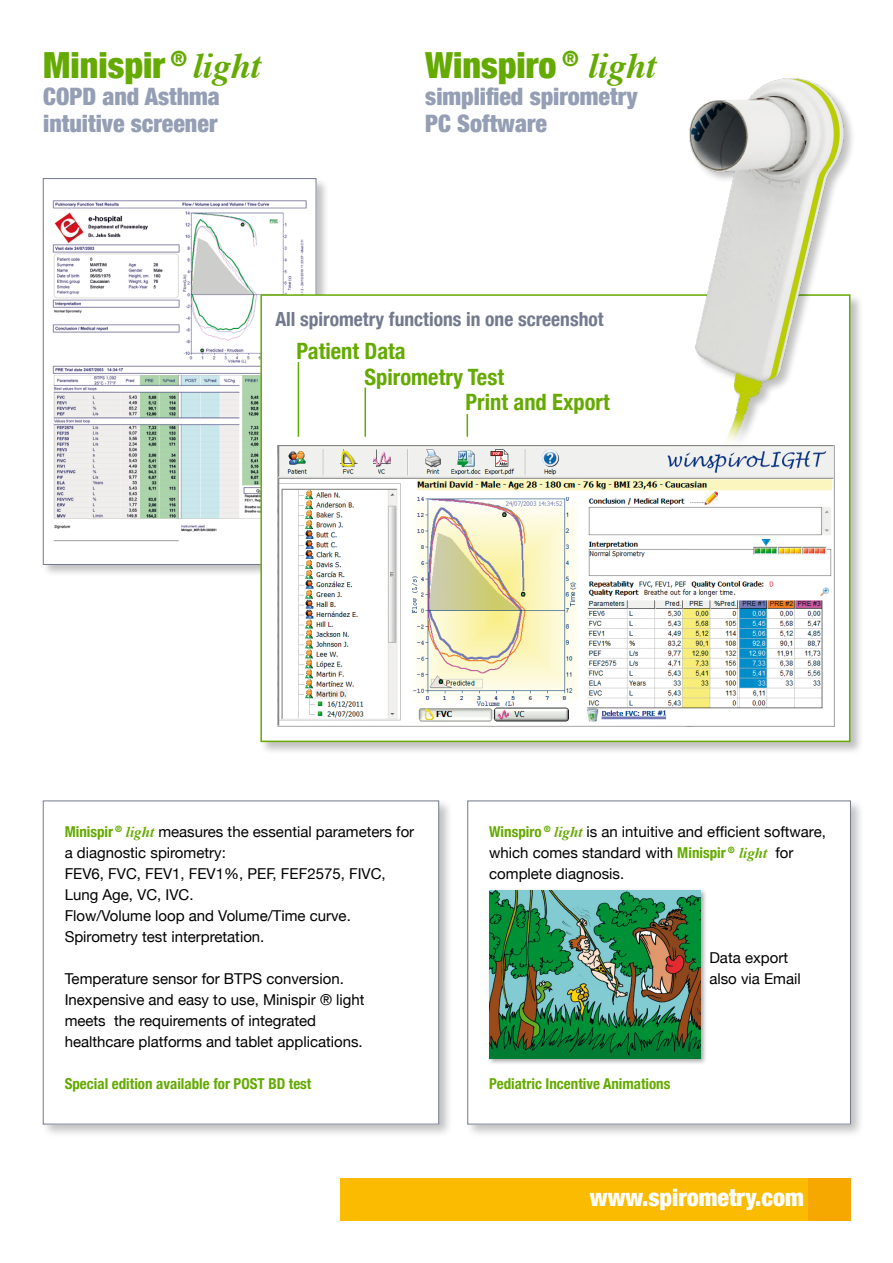
<style>
.page{position:relative;width:893px;height:1263px;background:#fff}
.page>*{position:absolute;margin:0;border:0;box-sizing:border-box;transform-origin:0 0}
.t1{font:900 condensed 36px "Helvetica Neue";color:#64aa00}
.t2{font:900 condensed 24px "Helvetica Neue";color:#949eb4}
.t3{font:900 condensed 24px "Helvetica Neue";color:#fff}
.t4{font:700 condensed 22.5px "Helvetica Neue";color:#64aa00}
.t5{font:700 condensed 19.5px "Helvetica Neue";color:#737a8d}
.t6{font:15px/21px "Helvetica Neue";color:#000}
.t7{font:700 condensed 15px "Helvetica Neue";color:#64aa00}
.s1{font-family:"Times";font-weight:700;font-style:italic;font-stretch:normal}
.s2{font-weight:700;font-stretch:condensed;color:#64aa00}
.s3{font-family:"Times";font-weight:700;font-style:italic;color:#64aa00}
</style>
<div class="page">
<div style="left:41px;top:798px;width:412px;height:341px;background:#000;opacity:.25"></div>
<div style="left:43px;top:801px;width:396px;height:323px;background:#fff"></div>
<div style="left:43px;top:801px;width:396px;height:323px;border:1px solid #737a8d"></div>
<div style="left:465px;top:798px;width:400px;height:341px;background:#000;opacity:.25"></div>
<div style="left:468px;top:801px;width:382px;height:323px;background:#fff"></div>
<div style="left:42px;top:178px;width:287px;height:400px;background:#000;opacity:.25"></div>
<img style="left:45px;top:180px;width:269px;height:383px">
<div style="left:487px;top:888px;width:220px;height:177px;background:#000;opacity:.35"></div>
<img style="left:490px;top:890px;width:211px;height:168px">
<div style="left:260px;top:293px;width:603px;height:462px;background:#000;opacity:.25"></div>
<div style="left:261px;top:295px;width:589px;height:446px;background:#fff"></div>
<img style="left:278px;top:445px;width:556px;height:281px">
<hr style="left:298px;top:362px;width:1px;height:75px;background:#64aa00">
<hr style="left:365px;top:388px;width:1px;height:49px;background:#64aa00">
<svg style="left:467px;top:414px;width:1px;height:23px"></svg>
<div style="left:689px;top:78px;width:167px;height:379px;background:#000;opacity:.25"></div>
<img style="left:682px;top:78px;width:169px;height:414px">
<div style="left:340px;top:1178px;width:468px;height:42px;background:#fabb00"></div>
<div style="left:808px;top:1178px;width:43px;height:42px;background:#f7a800"></div>
<p class="t1" style="left:43px;top:43px;width:219px">Minispir <sup>®</sup> <span class="s1">light</span></p>
<p class="t2" style="left:43px;top:81px;width:178px">COPD and Asthma</p>
<p class="t2" style="left:43px;top:108px;width:176px">intuitive screener</p>
<p class="t1" style="left:425px;top:43px;width:232px">Winspiro <sup>®</sup> <span class="s1">light</span></p>
<p class="t2" style="left:425px;top:81px;width:214px">simplified spirometry</p>
<p class="t2" style="left:425px;top:108px;width:123px">PC Software</p>
<p class="t5" style="left:275px;top:308px;width:330px">All spirometry functions in one screenshot</p>
<p class="t4" style="left:365px;top:363px;width:141px">Spirometry Test</p>
<p class="t4" style="left:466px;top:388px;width:146px">Print and Export</p>
<p class="t4" style="left:297px;top:337px;width:111px">Patient Data</p>
<p class="t6" style="left:65px;top:821px;width:351px"><span class="s2">Minispir</span> <sup>®</sup> <span class="s3">light</span> measures the essential parameters for a diagnostic spirometry:</p>
<p class="t6" style="left:65px;top:863px;width:323px">FEV6, FVC, FEV1, FEV1%, PEF, FEF2575, FIVC,</p>
<p class="t6" style="left:65px;top:884px;width:130px">Lung Age, VC, IVC.</p>
<p class="t6" style="left:65px;top:905px;width:288px">Flow/Volume loop and Volume/Time curve.<br>Spirometry test interpretation.</p>
<p class="t6" style="left:65px;top:968px;width:281px">Temperature sensor for BTPS conversion.</p>
<p class="t6" style="left:65px;top:989px;width:301px">Inexpensive and easy to use, Minispir ® light meets the requirements of integrated</p>
<p class="t6" style="left:65px;top:1031px;width:300px">healthcare platforms and tablet applications.</p>
<p class="t7" style="left:65px;top:1074px;width:248px">Special edition available for POST BD test</p>
<p class="t6" style="left:489px;top:821px;width:338px"><span class="s2">Winspiro</span> <sup>®</sup> <span class="s3">light</span> is an intuitive and efficient software, which comes standard with <span class="s2">Minispir</span> <sup>®</sup> <span class="s3">light</span> for complete diagnosis.</p>
<p class="t7" style="left:489px;top:1074px;width:183px">Pediatric Incentive Animations</p>
<p class="t6" style="left:709px;top:947px;width:80px">Data export</p>
<p class="t6" style="left:709px;top:968px;width:93px">also via Email</p>
<p class="t3" style="left:590px;top:1182px;width:215px">www.spirometry.com</p>
</div>
